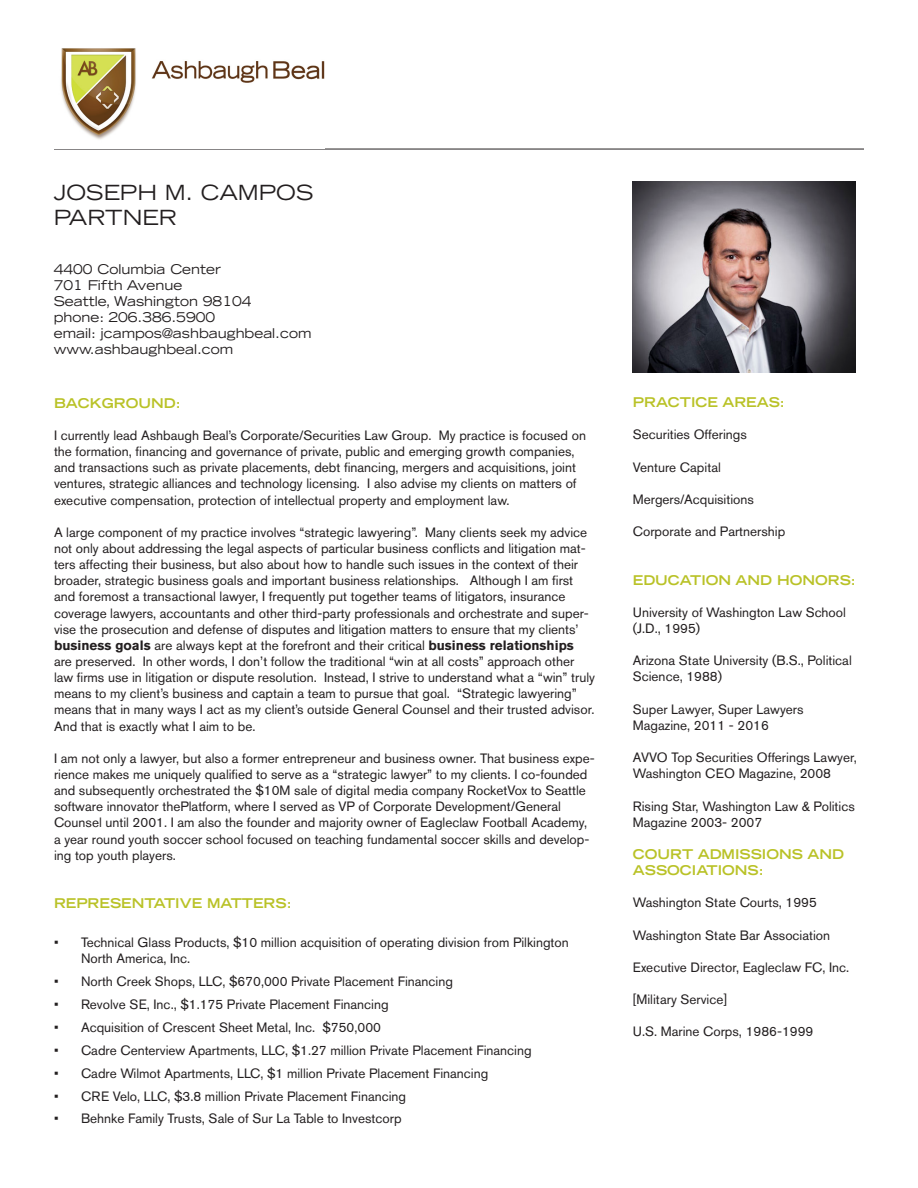
<style>
.page{position:relative;width:918px;height:1188px;background:#fff}
.page>*{position:absolute;margin:0;border:0;box-sizing:border-box;transform-origin:0 0}
.t1{font:expanded 20.85px "Trade Gothic LT Std";color:#231f20}
.t2{font:13.5px/16.2px "Akzidenz Grotesk BE";color:#231f20}
.t3{font:expanded 13.5px "Trade Gothic LT Std";color:#231f20}
.t4{font:700 expanded 13.5px/16.2px "Trade Gothic LT Std";color:#b9c227}
.s1{font-weight:700}
</style>
<div class="page">
<img style="left:633px;top:182px;width:223px;height:191px">
<hr style="left:54px;top:149px;width:810px;height:1px;background:#231f20">
<img style="left:61px;top:48px;width:264px;height:92px">
<p class="t1" style="left:54px;top:179px;width:261px">JOSEPH M. CAMPOS</p>
<p class="t1" style="left:54px;top:204px;width:125px">PARTNER</p>
<p class="t3" style="left:54px;top:260px;width:169px">4400 Columbia Center</p>
<p class="t3" style="left:54px;top:276px;width:130px">701 Fifth Avenue</p>
<p class="t3" style="left:54px;top:292px;width:199px">Seattle, Washington 98104</p>
<p class="t3" style="left:54px;top:308px;width:163px">phone: 206.386.5900</p>
<p class="t3" style="left:54px;top:324px;width:259px">email: jcampos@ashbaughbeal.com</p>
<p class="t3" style="left:54px;top:341px;width:181px">www.ashbaughbeal.com</p>
<p class="t4" style="left:54px;top:395px;width:128px">BACKGROUND:</p>
<p class="t2" style="left:54px;top:427px;width:534px">I currently lead Ashbaugh Beal’s Corporate/Securities Law Group. My practice is focused on the formation, financing and governance of private, public and emerging growth companies, and transactions such as private placements, debt financing, mergers and acquisitions, joint ventures, strategic alliances and technology licensing. I also advise my clients on matters of executive compensation, protection of intellectual property and employment law.</p>
<p class="t2" style="left:54px;top:524px;width:543px">A large component of my practice involves “strategic lawyering”. Many clients seek my advice not only about addressing the legal aspects of particular business conflicts and litigation mat&shy;ters affecting their business, but also about how to handle such issues in the context of their broader, strategic business goals and important business relationships. Although I am first and foremost a transactional lawyer, I frequently put together teams of litigators, insurance coverage lawyers, accountants and other third-party professionals and orchestrate and super&shy;vise the prosecution and defense of disputes and litigation matters to ensure that my clients’ <span class="s1">business goals</span> are always kept at the forefront and their critical <span class="s1">business relationships </span>are preserved. In other words, I don’t follow the traditional “win at all costs” approach other law firms use in litigation or dispute resolution. Instead, I strive to understand what a “win” truly means to my client’s business and captain a team to pursue that goal. “Strategic lawyering” means that in many ways I act as my client’s outside General Counsel and their trusted advisor.<br>And that is exactly what I aim to be.</p>
<p class="t2" style="left:54px;top:750px;width:542px">I am not only a lawyer, but also a former entrepreneur and business owner. That business expe&shy;rience makes me uniquely qualified to serve as a “strategic lawyer” to my clients. I co-founded and subsequently orchestrated the $10M sale of digital media company RocketVox to Seattle software innovator thePlatform, where I served as VP of Corporate Development/General Counsel until 2001. I am also the founder and majority owner of Eagleclaw Football Academy, a year round youth soccer school focused on teaching fundamental soccer skills and develop&shy;ing top youth players.</p>
<p class="t4" style="left:54px;top:895px;width:239px">REPRESENTATIVE MATTERS:</p>
<p class="t2" style="left:81px;top:934px;width:489px;text-indent:-27px">• Technical Glass Products, $10 million acquisition of operating division from Pilkington<br>North America, Inc.</p>
<p class="t2" style="left:54px;top:973px;width:400px">• North Creek Shops, LLC, $670,000 Private Placement Financing</p>
<p class="t2" style="left:54px;top:996px;width:336px">• Revolve SE, Inc., $1.175 Private Placement Financing</p>
<p class="t2" style="left:54px;top:1019px;width:329px">• Acquisition of Crescent Sheet Metal, Inc. $750,000</p>
<p class="t2" style="left:54px;top:1042px;width:479px">• Cadre Centerview Apartments, LLC, $1.27 million Private Placement Financing</p>
<p class="t2" style="left:54px;top:1065px;width:436px">• Cadre Wilmot Apartments, LLC, $1 million Private Placement Financing</p>
<p class="t2" style="left:54px;top:1088px;width:354px">• CRE Velo, LLC, $3.8 million Private Placement Financing</p>
<p class="t2" style="left:54px;top:1111px;width:349px">• Behnke Family Trusts, Sale of Sur La Table to Investcorp</p>
<p class="t4" style="left:633px;top:394px;width:153px">PRACTICE AREAS:</p>
<p class="t2" style="left:633px;top:426px;width:116px">Securities Offerings</p>
<p class="t2" style="left:633px;top:459px;width:90px">Venture Capital</p>
<p class="t2" style="left:633px;top:491px;width:123px">Mergers/Acquisitions</p>
<p class="t2" style="left:633px;top:523px;width:154px">Corporate and Partnership</p>
<p class="t4" style="left:633px;top:571px;width:224px">EDUCATION AND HONORS:</p>
<p class="t2" style="left:633px;top:604px;width:215px">University of Washington Law School (J.D., 1995)</p>
<p class="t2" style="left:633px;top:652px;width:220px">Arizona State University (B.S., Political<br>Science, 1988)</p>
<p class="t2" style="left:633px;top:701px;width:172px">Super Lawyer, Super Lawyers</p>
<p class="t2" style="left:633px;top:717px;width:138px">Magazine, 2011 - 2016</p>
<p class="t2" style="left:633px;top:749px;width:225px">AVVO Top Securities Offerings Lawyer,<br>Washington CEO Magazine, 2008</p>
<p class="t2" style="left:633px;top:798px;width:223px">Rising Star, Washington Law &amp; Politics<br>Magazine 2003- 2007</p>
<p class="t4" style="left:633px;top:846px;width:213px">COURT ADMISSIONS AND<br>ASSOCIATIONS:</p>
<p class="t2" style="left:633px;top:894px;width:186px">Washington State Courts, 1995</p>
<p class="t2" style="left:633px;top:927px;width:199px">Washington State Bar Association</p>
<p class="t2" style="left:633px;top:959px;width:218px">Executive Director, Eagleclaw FC, Inc.</p>
<p class="t2" style="left:633px;top:991px;width:96px">[Military Service]</p>
<p class="t2" style="left:633px;top:1024px;width:182px">U.S. Marine Corps, 1986-1999</p>
</div>
